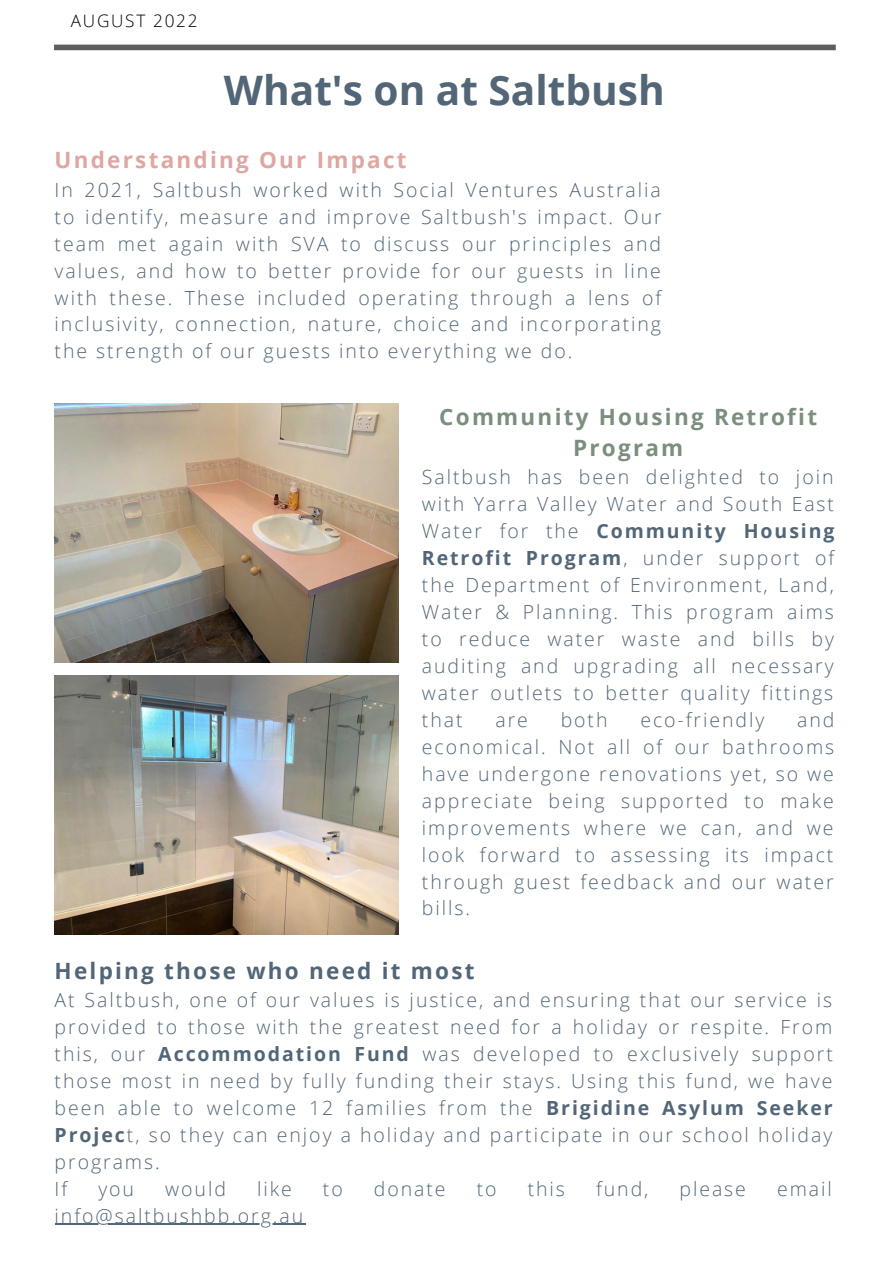
<style>
.page{position:relative;width:893px;height:1264px;background:#fff}
.page>*{position:absolute;margin:0;border:0;box-sizing:border-box;transform-origin:0 0}
.t1{font:700 40.65px "Open Sans";color:#526677}
.t2{font:700 22.5px/30.3px "Open Sans";letter-spacing:.1em;color:#7b8f7d;text-align:center}
.t3{font:700 22.5px "Open Sans";letter-spacing:.1em;color:#526677}
.t4{font:700 22.5px "Open Sans";letter-spacing:.1em;color:#dea7a1}
.t5{font:300 19.5px/27px "Open Sans";letter-spacing:.1em;color:#526677;text-align:justify}
.t6{font:300 17.25px "Open Sans";letter-spacing:.1em;color:#000}
.s1{font-weight:700}
</style>
<div class="page">
<div style="left:54px;top:45px;width:781px;height:5px;background:#5d5d5d"></div>
<img style="left:54px;top:404px;width:344px;height:258px">
<img style="left:54px;top:675px;width:344px;height:259px">
<hr style="left:55px;top:1223px;width:250px;height:1px;background:#526677">
<p class="t6" style="left:71px;top:9px;width:128px">AUGUST 2022</p>
<h1 class="t1" style="left:224px;top:62px;width:442px">What's on at Saltbush</h1>
<p class="t4" style="left:55px;top:144px;width:353px">Understanding Our Impact</p>
<p class="t5" style="left:55px;top:175px;width:608px">In 2021, Saltbush worked with Social Ventures Australia to identify, measure and improve Saltbush's impact. Our team met again with SVA to discuss our principles and values, and how to better provide for our guests in line with these. These included operating through a lens of inclusivity, connection, nature, choice and incorporating the strength of our guests into everything we do.</p>
<p class="t2" style="left:439px;top:401px;width:379px">Community Housing Retrofit<br>Program</p>
<p class="t5" style="left:422px;top:462px;width:414px">Saltbush has been delighted to join with Yarra Valley Water and South East Water for the <span class="s1">Community Housing Retrofit Program</span>, under support of the Department of Environment, Land, Water &amp; Planning. This program aims to reduce water waste and bills by auditing and upgrading all necessary water outlets to better quality fittings that</p>
<p class="t5" style="left:495px;top:705px;width:34px">are</p>
<p class="t5" style="left:560px;top:705px;width:48px">both</p>
<p class="t5" style="left:640px;top:705px;width:125px">eco-friendly</p>
<p class="t5" style="left:422px;top:705px;width:414px;text-indent:375px">and economical. Not all of our bathrooms have undergone renovations yet, so we appreciate being supported to make improvements where we can, and we look forward to assessing its impact through guest feedback and our water bills.</p>
<p class="t3" style="left:55px;top:954px;width:421px">Helping those who need it most</p>
<p class="t5" style="left:55px;top:985px;width:779px;text-align:left">At Saltbush, one of our values is justice, and ensuring that our service is provided to those with the greatest need for a holiday or respite. From this, our <span class="s1">Accommodation Fund</span> was developed to exclusively support those most in need by fully funding their stays. Using this fund, we have been able to welcome 12 families from the <span class="s1">Brigidine Asylum Seeker Projec</span>t, so they can enjoy a holiday and participate in our school holiday programs.<br>If</p>
<p class="t5" style="left:98px;top:1174px;width:37px">you</p>
<p class="t5" style="left:165px;top:1174px;width:62px">would</p>
<p class="t5" style="left:257px;top:1174px;width:36px">like</p>
<p class="t5" style="left:323px;top:1174px;width:21px">to</p>
<p class="t5" style="left:374px;top:1174px;width:73px">donate</p>
<p class="t5" style="left:476px;top:1174px;width:21px">to</p>
<p class="t5" style="left:527px;top:1174px;width:39px">this</p>
<p class="t5" style="left:596px;top:1174px;width:54px">fund,</p>
<p class="t5" style="left:679px;top:1174px;width:68px">please</p>
<p class="t5" style="left:777px;top:1174px;width:56px">email</p>
<p class="t5" style="left:55px;top:1201px;width:250px">info@saltbushbb.org.au</p>
</div>
